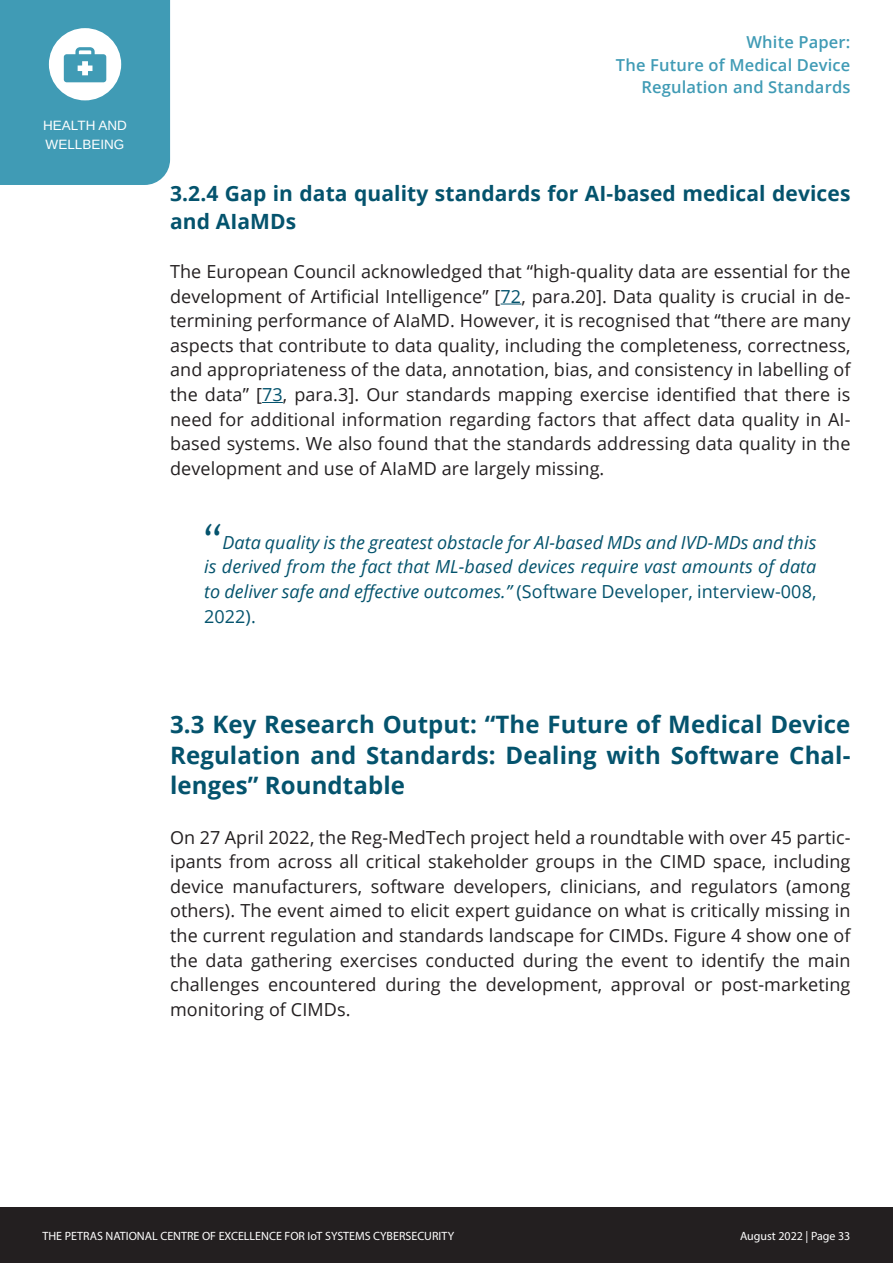
<style>
.page{position:relative;width:893px;height:1263px;background:#fff}
.page>*{position:absolute;margin:0;border:0;box-sizing:border-box;transform-origin:0 0}
.Title_1{font:700 24px/30.6px "Open Sans";letter-spacing:.005em;color:#04536d;text-align:justify}
.Title_1-2{font:700 21px/27.6px "Open Sans";letter-spacing:.005em;color:#04536d}
.Title_1-3{font:18px/24.6px "Open Sans";letter-spacing:.005em;color:#231f20;text-align:justify}
.Title_1-4{font:italic 18px/24.6px "Open Sans";letter-spacing:.005em;color:#04536d;text-align:justify}
.t1{font:600 16.5px/22.5px "Open Sans";letter-spacing:.01em;color:#409bb5;text-align:right}
.t2{font:13.5px/19.5px "Arimo";color:#fff}
.t3{font:12px "Myriad Pro";color:#fff}
.s1{color:#04536d}
.s2{font-family:"Candara";font-style:normal;font-size:36px}
.s3{font-style:normal}
</style>
<div class="page">
<div style="left:0;top:1207px;width:893px;height:56px;background:#231f20"></div>
<svg style="left:0;top:0;width:170px;height:185px;background:#52a4bc"></svg>
<svg style="left:501px;top:304px;width:20px;height:1px"></svg>
<svg style="left:262px;top:402px;width:21px;height:1px"></svg>
<p class="t2" style="left:43px;top:116px;width:85px">HEALTH AND<br>WELLBEING</p>
<p class="t1" style="left:616px;top:31px;width:236px">White Paper:<br>The Future of Medical Device<br>Regulation and Standards</p>
<p class="Title_1-2" style="left:170px;top:179px;width:682px">3.2.4 Gap in data quality standards for AI-based medical devices and AIaMDs</p>
<p class="Title_1-3" style="left:170px;top:259px;width:682px">The European Council acknowledged that “high-quality data are essential for the development of Artificial Intelligence” [<span class="s1">72</span>, para.20]. Data quality is crucial in de&shy;termining performance of AIaMD. However, it is recognised that “there are many aspects that contribute to data quality, including the completeness, correctness, and appropriateness of the data, annotation, bias, and consistency in labelling of the data” [<span class="s1">73</span>, para.3]. Our standards mapping exercise identified that there is need for additional information regarding factors that affect data quality in AI&shy;based systems. We also found that the standards addressing data quality in the development and use of AIaMD are largely missing.</p>
<p class="Title_1-4" style="left:204px;top:529px;width:614px"><span class="s2">“</span>Data quality is the greatest obstacle for AI-based MDs and IVD-MDs and this is derived from the fact that ML-based devices require vast amounts of data to deliver safe and effective outcomes.” <span class="s3">(Software Developer, interview-008, 2022).</span></p>
<p class="Title_1" style="left:170px;top:708px;width:682px">3.3 Key Research Output: “The Future of Medical Device Regulation and Standards: Dealing with Software Chal&shy;lenges” Roundtable</p>
<p class="Title_1-3" style="left:170px;top:824px;width:682px">On 27 April 2022, the Reg-MedTech project held a roundtable with over 45 partic&shy;ipants from across all critical stakeholder groups in the CIMD space, including device manufacturers, software developers, clinicians, and regulators (among others). The event aimed to elicit expert guidance on what is critically missing in the current regulation and standards landscape for CIMDs. Figure 4 show one of the data gathering exercises conducted during the event to identify the main challenges encountered during the development, approval or post-marketing monitoring of CIMDs.</p>
<p class="t3" style="left:43px;top:1229px;width:413px">THE PETRAS NATIONAL CENTRE OF EXCELLENCE FOR IoT SYSTEMS CYBERSECURITY</p>
<p class="t3" style="left:740px;top:1228px;width:112px">August 2022 | Page 33</p>
</div>
